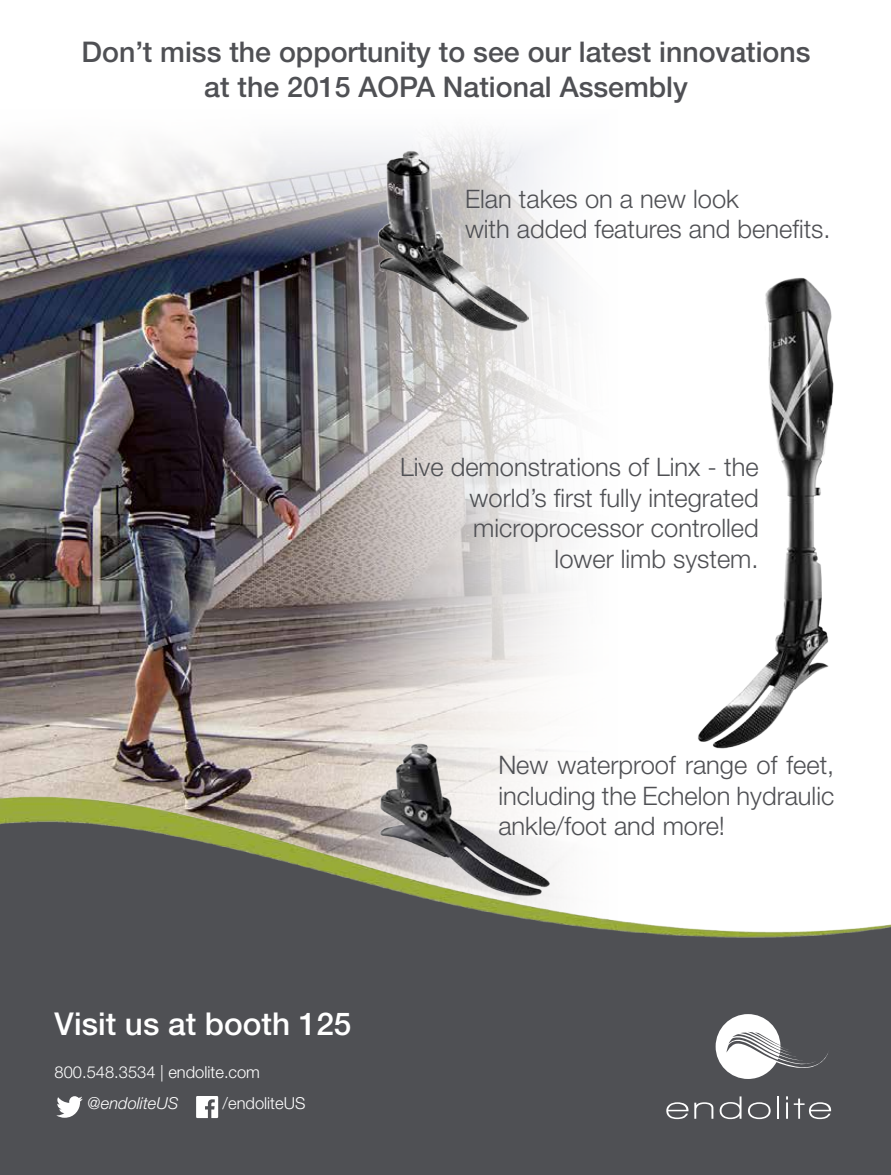
<style>
.page{position:relative;width:891px;height:1175px;background:#fff}
.page>*{position:absolute;margin:0;border:0;box-sizing:border-box;transform-origin:0 0}
.t1{font:500 31.5px "Helvetica Neue LT Std";color:#fff}
.t2{font:500 28.5px/34.2px "Helvetica Neue LT Std";color:#4f5054;text-align:center}
.t3{font:300 25.5px/30.6px "Helvetica Neue LT Std";color:#4f5054}
.t4{font:300 16.5px "Helvetica Neue LT Std";color:#fff}
.t5{font:italic 300 16.5px "Helvetica Neue LT Std";color:#fff}
</style>
<div class="page">
<img style="left:1px;top:132px;width:569px;height:662px">
<div style="left:0;top:943px;width:891px;height:231px;background:#4f5054"></div>
<img style="left:0;top:794px;width:891px;height:149px">
<svg style="left:666px;top:1102px;width:22px;height:17px"></svg>
<svg style="left:694px;top:1102px;width:19px;height:16px"></svg>
<svg style="left:720px;top:1096px;width:22px;height:23px"></svg>
<svg style="left:748px;top:1102px;width:23px;height:17px"></svg>
<hr style="left:777px;top:1096px;width:2px;height:22px;background:#fff">
<svg style="left:786px;top:1096px;width:2px;height:22px"></svg>
<svg style="left:794px;top:1098px;width:37px;height:21px"></svg>
<svg style="left:716px;top:1014px;width:113px;height:65px"></svg>
<img style="left:368px;top:147px;width:160px;height:187px">
<img style="left:376px;top:739px;width:178px;height:162px">
<img style="left:697px;top:277px;width:137px;height:472px">
<svg style="left:196px;top:1096px;width:22px;height:22px"></svg>
<svg style="left:56px;top:1096px;width:27px;height:21px"></svg>
<p class="t2" style="left:82px;top:35px;width:731px">Don’t miss the opportunity to see our latest innovations at the 2015 AOPA National Assembly</p>
<p class="t3" style="left:465px;top:183px;width:367px">Elan takes on a new look<br>with added features and benefits.</p>
<p class="t3" style="left:400px;top:451px;width:360px;text-align:right">Live demonstrations of Linx - the world’s first fully integrated microprocessor controlled<br>lower limb system.</p>
<p class="t1" style="left:55px;top:1005px;width:298px">Visit us at booth 125</p>
<p class="t4" style="left:55px;top:1062px;width:207px">800.548.3534 | endolite.com</p>
<p class="t5" style="left:88px;top:1093px;width:92px">@endoliteUS</p>
<p class="t4" style="left:223px;top:1093px;width:84px">/endoliteUS</p>
<p class="t3" style="left:498px;top:749px;width:337px;text-align:justify">New waterproof range of feet, including the Echelon hydraulic ankle/foot and more!</p>
</div>
